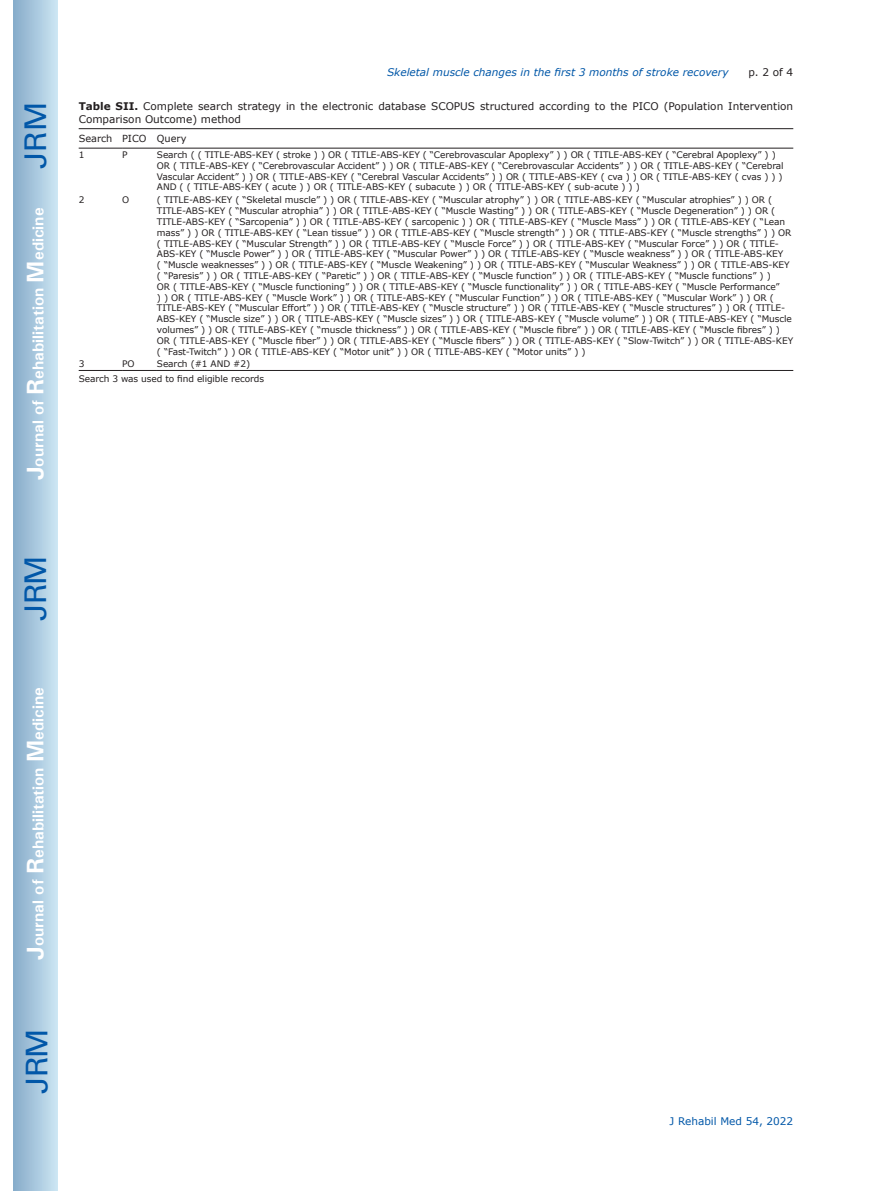
<style>
.page{position:relative;width:872px;height:1191px;background:#fff}
.page>*{position:absolute;margin:0;border:0;box-sizing:border-box;transform-origin:0 0}
.t1{font:30px "Univers";letter-spacing:-.03em;color:#0157a8}
.t2{font:700 15.75px "Univers";color:#fff}
.Tabelltitel{font:10.5px/12.6px "Verdana";color:#231f20}
.t3{font:italic 10.5px "Verdana";color:#0157a8}
.t4{font:10.5px "Verdana";color:#0157a8}
.Table_col_head{font:9.75px "Verdana";color:#231f20}
.Table_text{font:9px/10.8px "Verdana";letter-spacing:-.01em;color:#231f20}
.s1{font-size:24px}
.s2{font-weight:700}
</style>
<div class="page">
<div style="left:14px;top:0;width:43px;height:1191px;background:linear-gradient(to right,#88acca,#cbe5f2)"></div>
<hr style="left:79px;top:128px;width:43px;height:1px;background:#231f20">
<hr style="left:122px;top:128px;width:35px;height:1px;background:#231f20">
<hr style="left:157px;top:128px;width:636px;height:1px;background:#231f20">
<hr style="left:79px;top:148px;width:43px;height:1px;background:#231f20">
<hr style="left:122px;top:148px;width:35px;height:1px;background:#231f20">
<hr style="left:157px;top:148px;width:636px;height:1px;background:#231f20">
<hr style="left:79px;top:370px;width:43px;height:1px;background:#231f20">
<hr style="left:122px;top:370px;width:35px;height:1px;background:#231f20">
<hr style="left:157px;top:370px;width:636px;height:1px;background:#231f20">
<h1 class="t1" style="left:18px;top:169px;width:68px;rotate:-90deg">JRM</h1>
<h2 class="t2" style="left:28px;top:480px;width:274px;rotate:-90deg"><span class="s1">J</span>ournal of <span class="s1">R</span>ehabilitation <span class="s1">M</span>edicine</h2>
<p class="t3" style="left:387px;top:65px;width:343px">Skeletal muscle changes in the first 3 months of stroke recovery</p>
<p class="Tabelltitel" style="left:748px;top:66px;width:46px">p. 2 of 4</p>
<p class="Tabelltitel" style="left:79px;top:100px;width:716px"><span class="s2">Table SII.</span> Complete search strategy in the electronic database SCOPUS structured according to the PICO (Population Intervention<br>Comparison Outcome) method</p>
<p class="Table_col_head" style="left:79px;top:132px;width:35px">Search</p>
<p class="Table_col_head" style="left:122px;top:132px;width:26px">PICO</p>
<p class="Table_col_head" style="left:157px;top:132px;width:31px">Query</p>
<p class="Table_text" style="left:79px;top:149px;width:7px">1</p>
<p class="Table_text" style="left:122px;top:149px;width:7px">P</p>
<p class="Table_text" style="left:157px;top:149px;width:628px">Search ( ( TITLE-ABS-KEY ( stroke ) ) OR ( TITLE-ABS-KEY ( “Cerebrovascular Apoplexy” ) ) OR ( TITLE-ABS-KEY ( “Cerebral Apoplexy” ) )<br>OR ( TITLE-ABS-KEY ( “Cerebrovascular Accident” ) ) OR ( TITLE-ABS-KEY ( “Cerebrovascular Accidents” ) ) OR ( TITLE-ABS-KEY ( “Cerebral Vascular Accident” ) ) OR ( TITLE-ABS-KEY ( “Cerebral Vascular Accidents” ) ) OR ( TITLE-ABS-KEY ( cva ) ) OR ( TITLE-ABS-KEY ( cvas ) ) )<br>AND ( ( TITLE-ABS-KEY ( acute ) ) OR ( TITLE-ABS-KEY ( subacute ) ) OR ( TITLE-ABS-KEY ( sub-acute ) ) )</p>
<p class="Table_text" style="left:79px;top:195px;width:7px">2</p>
<p class="Table_text" style="left:122px;top:195px;width:9px">O</p>
<p class="Table_text" style="left:157px;top:195px;width:638px">( TITLE-ABS-KEY ( “Skeletal muscle” ) ) OR ( TITLE-ABS-KEY ( “Muscular atrophy” ) ) OR ( TITLE-ABS-KEY ( “Muscular atrophies” ) ) OR ( TITLE-ABS-KEY ( “Muscular atrophia” ) ) OR ( TITLE-ABS-KEY ( “Muscle Wasting” ) ) OR ( TITLE-ABS-KEY ( “Muscle Degeneration” ) ) OR ( TITLE-ABS-KEY ( “Sarcopenia” ) ) OR ( TITLE-ABS-KEY ( sarcopenic ) ) OR ( TITLE-ABS-KEY ( “Muscle Mass” ) ) OR ( TITLE-ABS-KEY ( “Lean mass” ) ) OR ( TITLE-ABS-KEY ( “Lean tissue” ) ) OR ( TITLE-ABS-KEY ( “Muscle strength” ) ) OR ( TITLE-ABS-KEY ( “Muscle strengths” ) ) OR ( TITLE-ABS-KEY ( “Muscular Strength” ) ) OR ( TITLE-ABS-KEY ( “Muscle Force” ) ) OR ( TITLE-ABS-KEY ( “Muscular Force” ) ) OR ( TITLE-ABS-KEY ( “Muscle Power” ) ) OR ( TITLE-ABS-KEY ( “Muscular Power” ) ) OR ( TITLE-ABS-KEY ( “Muscle weakness” ) ) OR ( TITLE-ABS-KEY<br>( “Muscle weaknesses” ) ) OR ( TITLE-ABS-KEY ( “Muscle Weakening” ) ) OR ( TITLE-ABS-KEY ( “Muscular Weakness” ) ) OR ( TITLE-ABS-KEY ( “Paresis” ) ) OR ( TITLE-ABS-KEY ( “Paretic” ) ) OR ( TITLE-ABS-KEY ( “Muscle function” ) ) OR ( TITLE-ABS-KEY ( “Muscle functions” ) )<br>OR ( TITLE-ABS-KEY ( “Muscle functioning” ) ) OR ( TITLE-ABS-KEY ( “Muscle functionality” ) ) OR ( TITLE-ABS-KEY ( “Muscle Performance”<br>) ) OR ( TITLE-ABS-KEY ( “Muscle Work” ) ) OR ( TITLE-ABS-KEY ( “Muscular Function” ) ) OR ( TITLE-ABS-KEY ( “Muscular Work” ) ) OR ( TITLE-ABS-KEY ( “Muscular Effort” ) ) OR ( TITLE-ABS-KEY ( “Muscle structure” ) ) OR ( TITLE-ABS-KEY ( “Muscle structures” ) ) OR ( TITLE-ABS-KEY ( “Muscle size” ) ) OR ( TITLE-ABS-KEY ( “Muscle sizes” ) ) OR ( TITLE-ABS-KEY ( “Muscle volume” ) ) OR ( TITLE-ABS-KEY ( “Muscle volumes” ) ) OR ( TITLE-ABS-KEY ( “muscle thickness” ) ) OR ( TITLE-ABS-KEY ( “Muscle fibre” ) ) OR ( TITLE-ABS-KEY ( “Muscle fibres” ) )<br>OR ( TITLE-ABS-KEY ( “Muscle fiber” ) ) OR ( TITLE-ABS-KEY ( “Muscle fibers” ) ) OR ( TITLE-ABS-KEY ( “Slow-Twitch” ) ) OR ( TITLE-ABS-KEY ( “Fast-Twitch” ) ) OR ( TITLE-ABS-KEY ( “Motor unit” ) ) OR ( TITLE-ABS-KEY ( “Motor units” ) )</p>
<p class="Table_text" style="left:79px;top:359px;width:7px">3</p>
<p class="Table_text" style="left:122px;top:359px;width:14px">PO</p>
<p class="Table_text" style="left:157px;top:359px;width:95px">Search (#1 AND #2)</p>
<p class="Table_text" style="left:79px;top:373px;width:187px">Search 3 was used to find eligible records</p>
<h1 class="t1" style="left:18px;top:620px;width:67px;rotate:-90deg">JRM</h1>
<h2 class="t2" style="left:28px;top:959px;width:274px;rotate:-90deg"><span class="s1">J</span>ournal of <span class="s1">R</span>ehabilitation <span class="s1">M</span>edicine</h2>
<h1 class="t1" style="left:19px;top:1093px;width:67px;rotate:-90deg">JRM</h1>
<p class="t4" style="left:669px;top:1114px;width:125px">J Rehabil Med 54, 2022</p>
</div>
